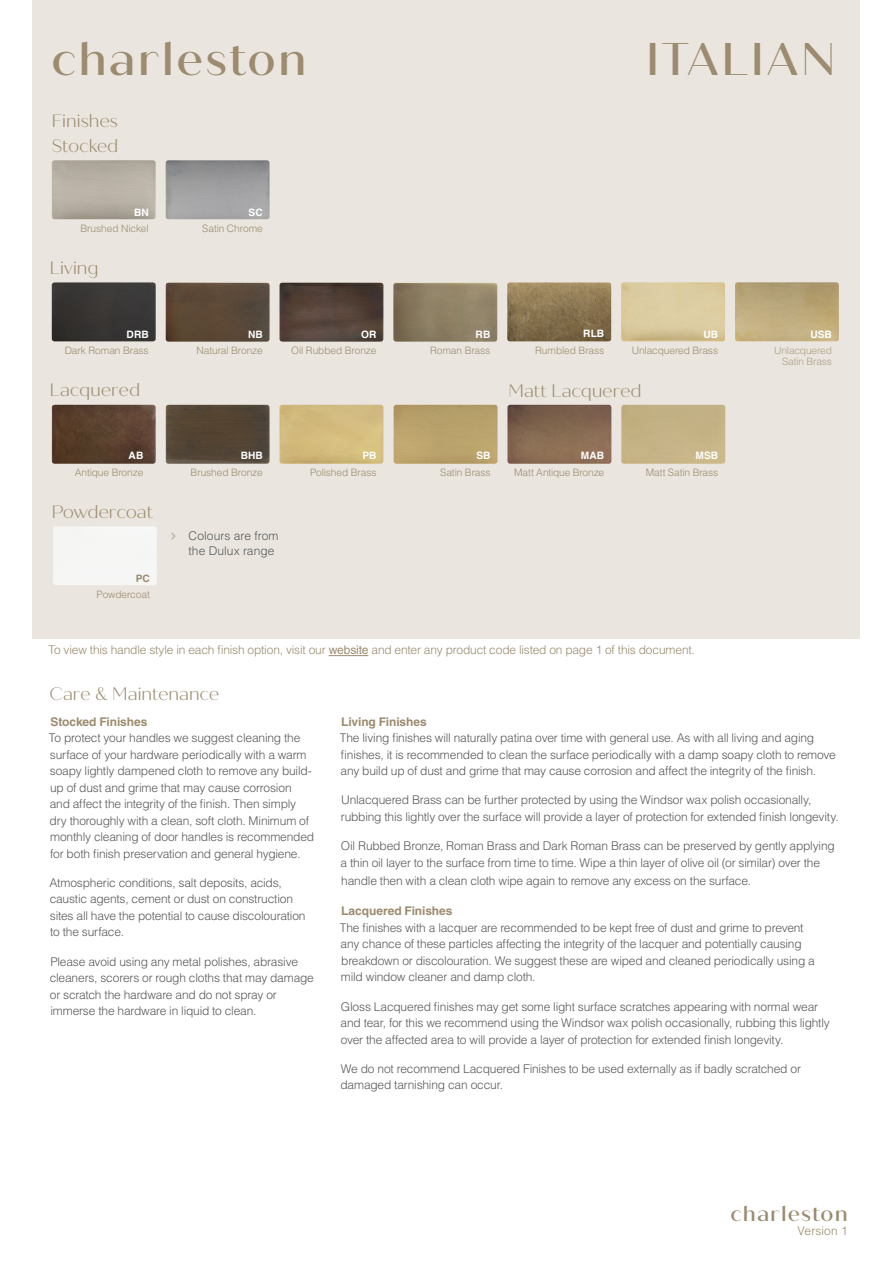
<style>
.page{position:relative;width:893px;height:1263px;background:#fff}
.page>*{position:absolute;margin:0;border:0;box-sizing:border-box;transform-origin:0 0}
.t1{font:500 45.75px "Quiche Sans";letter-spacing:.05em;color:#9c8b6f}
.t2{font:500 21px "Quiche Sans";letter-spacing:.05em;color:#9c8b6f}
.t3{font:300 18px "Quiche Sans";letter-spacing:-.03em;color:#9c8b6f}
.t4{font:300 12px/16.5px "Helvetica LT Std";letter-spacing:-.015em;color:#58595b}
.t5{font:300 12px "Helvetica LT Std";letter-spacing:-.015em;color:#9c8b6f}
.t6{font:700 12px "Helvetica LT Std";letter-spacing:-.01em;color:#9c8b6f}
.t7{font:300 12px/15px "Helvetica LT Std";letter-spacing:.005em;color:#58595b}
.t8{font:300 12px "Helvetica LT Std";letter-spacing:.005em;color:#9c8b6f}
.t9{font:300 10.2px "Helvetica LT Std";letter-spacing:-.01em;color:#9c8b6f}
.t10{font:700 10.2px "Helvetica LT Std";color:#fff}
.t11{font:300 10.2px/10.2px "Helvetica LT Std";letter-spacing:-.015em;color:#ac9e84;text-align:right}
.t12{font:700 10.2px "Helvetica LT Std";color:#9c8b6f}
.s1{font-weight:400}
</style>
<div class="page">
<div style="left:33px;top:0;width:827px;height:639px;background:#eae6df"></div>
<img style="left:52px;top:405px;width:104px;height:59px">
<img style="left:507px;top:405px;width:104px;height:59px">
<img style="left:166px;top:405px;width:104px;height:59px">
<div style="left:621px;top:405px;width:104px;height:59px;background:#c4b285"></div>
<img style="left:279px;top:405px;width:104px;height:59px">
<img style="left:393px;top:283px;width:104px;height:59px">
<img style="left:507px;top:282px;width:104px;height:59px">
<img style="left:52px;top:282px;width:104px;height:59px">
<img style="left:621px;top:282px;width:104px;height:59px">
<img style="left:52px;top:160px;width:104px;height:59px">
<img style="left:166px;top:283px;width:104px;height:59px">
<img style="left:735px;top:282px;width:104px;height:59px">
<img style="left:166px;top:160px;width:104px;height:59px">
<img style="left:279px;top:283px;width:104px;height:59px">
<div style="left:53px;top:526px;width:104px;height:59px;background:#f6f6f5"></div>
<hr style="left:329px;top:655px;width:39px;height:1px;background:#9c8b6f">
<h1 class="t1" style="left:52px;top:32px;width:256px">charleston</h1>
<h3 class="t3" style="left:52px;top:110px;width:68px">Finishes</h3>
<h3 class="t3" style="left:52px;top:135px;width:68px">Stocked</h3>
<p class="t10" style="left:134px;top:206px;width:16px">BN</p>
<p class="t9" style="left:80px;top:222px;width:70px">Brushed Nickel</p>
<h3 class="t3" style="left:50px;top:257px;width:51px">Living</h3>
<p class="t10" style="left:127px;top:328px;width:24px">DRB</p>
<p class="t9" style="left:65px;top:344px;width:86px">Dark Roman Brass</p>
<h3 class="t3" style="left:50px;top:379px;width:92px">Lacquered</h3>
<p class="t10" style="left:129px;top:450px;width:16px">AB</p>
<p class="t9" style="left:75px;top:466px;width:70px">Antique Bronze</p>
<h3 class="t3" style="left:51px;top:501px;width:103px">Powdercoat</h3>
<p class="t12" style="left:136px;top:572px;width:16px">PC</p>
<p class="t9" style="left:97px;top:588px;width:55px">Powdercoat</p>
<p class="t10" style="left:249px;top:206px;width:16px">SC</p>
<p class="t9" style="left:202px;top:222px;width:62px">Satin Chrome</p>
<p class="t10" style="left:248px;top:328px;width:16px">NB</p>
<p class="t9" style="left:197px;top:344px;width:68px">Natural Bronze</p>
<p class="t10" style="left:361px;top:328px;width:17px">OR</p>
<p class="t9" style="left:291px;top:344px;width:87px">Oil Rubbed Bronze</p>
<p class="t10" style="left:241px;top:450px;width:24px">BHB</p>
<p class="t9" style="left:191px;top:466px;width:74px">Brushed Bronze</p>
<p class="t7" style="left:189px;top:528px;width:92px">Colours are from the Dulux range</p>
<p class="t10" style="left:362px;top:450px;width:16px">PB</p>
<p class="t9" style="left:310px;top:466px;width:68px">Polished Brass</p>
<h1 class="t1" style="left:646px;top:32px;width:191px">ITALIAN</h1>
<p class="t10" style="left:476px;top:328px;width:16px">RB</p>
<p class="t9" style="left:430px;top:344px;width:62px">Roman Brass</p>
<p class="t10" style="left:583px;top:327px;width:22px">RLB</p>
<p class="t9" style="left:535px;top:344px;width:71px">Rumbled Brass</p>
<p class="t10" style="left:703px;top:328px;width:16px">UB</p>
<p class="t9" style="left:632px;top:344px;width:88px">Unlacquered Brass</p>
<h3 class="t3" style="left:508px;top:380px;width:135px">Matt Lacquered</h3>
<p class="t10" style="left:476px;top:450px;width:16px">SB</p>
<p class="t9" style="left:440px;top:466px;width:52px">Satin Brass</p>
<p class="t10" style="left:581px;top:450px;width:25px">MAB</p>
<p class="t9" style="left:514px;top:466px;width:92px">Matt Antique Bronze</p>
<p class="t10" style="left:695px;top:450px;width:24px">MSB</p>
<p class="t9" style="left:646px;top:466px;width:74px">Matt Satin Brass</p>
<p class="t10" style="left:810px;top:328px;width:23px">USB</p>
<p class="t11" style="left:774px;top:345px;width:59px">Unlacquered<br>Satin Brass</p>
<p class="t5" style="left:48px;top:643px;width:648px">To view this handle style in each finish option, visit our <span class="s1">website</span> and enter any product code listed on page 1 of this document.</p>
<h3 class="t3" style="left:49px;top:684px;width:172px">Care &amp; Maintenance</h3>
<p class="t6" style="left:50px;top:714px;width:99px">Stocked Finishes</p>
<p class="t4" style="left:49px;top:729px;width:267px">To protect your handles we suggest cleaning the surface of your hardware periodically with a warm soapy lightly dampened cloth to remove any build&shy;up of dust and grime that may cause corrosion<br>and affect the integrity of the finish. Then simply dry thoroughly with a clean, soft cloth. Minimum of monthly cleaning of door handles is recommended for both finish preservation and general hygiene.</p>
<p class="t4" style="left:49px;top:874px;width:258px">Atmospheric conditions, salt deposits, acids, caustic agents, cement or dust on construction sites all have the potential to cause discolouration to the surface.</p>
<p class="t4" style="left:50px;top:953px;width:266px">Please avoid using any metal polishes, abrasive cleaners, scorers or rough cloths that may damage or scratch the hardware and do not spray or immerse the hardware in liquid to clean.</p>
<p class="t6" style="left:341px;top:714px;width:87px">Living Finishes</p>
<p class="t4" style="left:340px;top:729px;width:498px">The living finishes will naturally patina over time with general use. As with all living and aging finishes, it is recommended to clean the surface periodically with a damp soapy cloth to remove any build up of dust and grime that may cause corrosion and affect the integrity of the finish.</p>
<p class="t4" style="left:341px;top:792px;width:499px">Unlacquered Brass can be further protected by using the Windsor wax polish occasionally, rubbing this lightly over the surface will provide a layer of protection for extended finish longevity.</p>
<p class="t4" style="left:341px;top:837px;width:496px">Oil Rubbed Bronze, Roman Brass and Dark Roman Brass can be preserved by gently applying a thin oil layer to the surface from time to time. Wipe a thin layer of olive oil (or similar) over the</p>
<p class="t4" style="left:341px;top:872px;width:411px">handle then with a clean cloth wipe again to remove any excess on the surface.</p>
<p class="t6" style="left:341px;top:904px;width:113px">Lacquered Finishes</p>
<p class="t4" style="left:340px;top:919px;width:477px">The finishes with a lacquer are recommended to be kept free of dust and grime to prevent any chance of these particles affecting the integrity of the lacquer and potentially causing breakdown or discolouration. We suggest these are wiped and cleaned periodically using a mild window cleaner and damp cloth.</p>
<p class="t4" style="left:341px;top:998px;width:491px">Gloss Lacquered finishes may get some light surface scratches appearing with normal wear and tear, for this we recommend using the Windsor wax polish occasionally, rubbing this lightly over the affected area to will provide a layer of protection for extended finish longevity.</p>
<p class="t4" style="left:340px;top:1060px;width:462px">We do not recommend Lacquered Finishes to be used externally as if badly scratched or damaged tarnishing can occur.</p>
<h2 class="t2" style="left:731px;top:1201px;width:119px">charleston</h2>
<p class="t8" style="left:798px;top:1223px;width:52px">Version 1</p>
</div>
